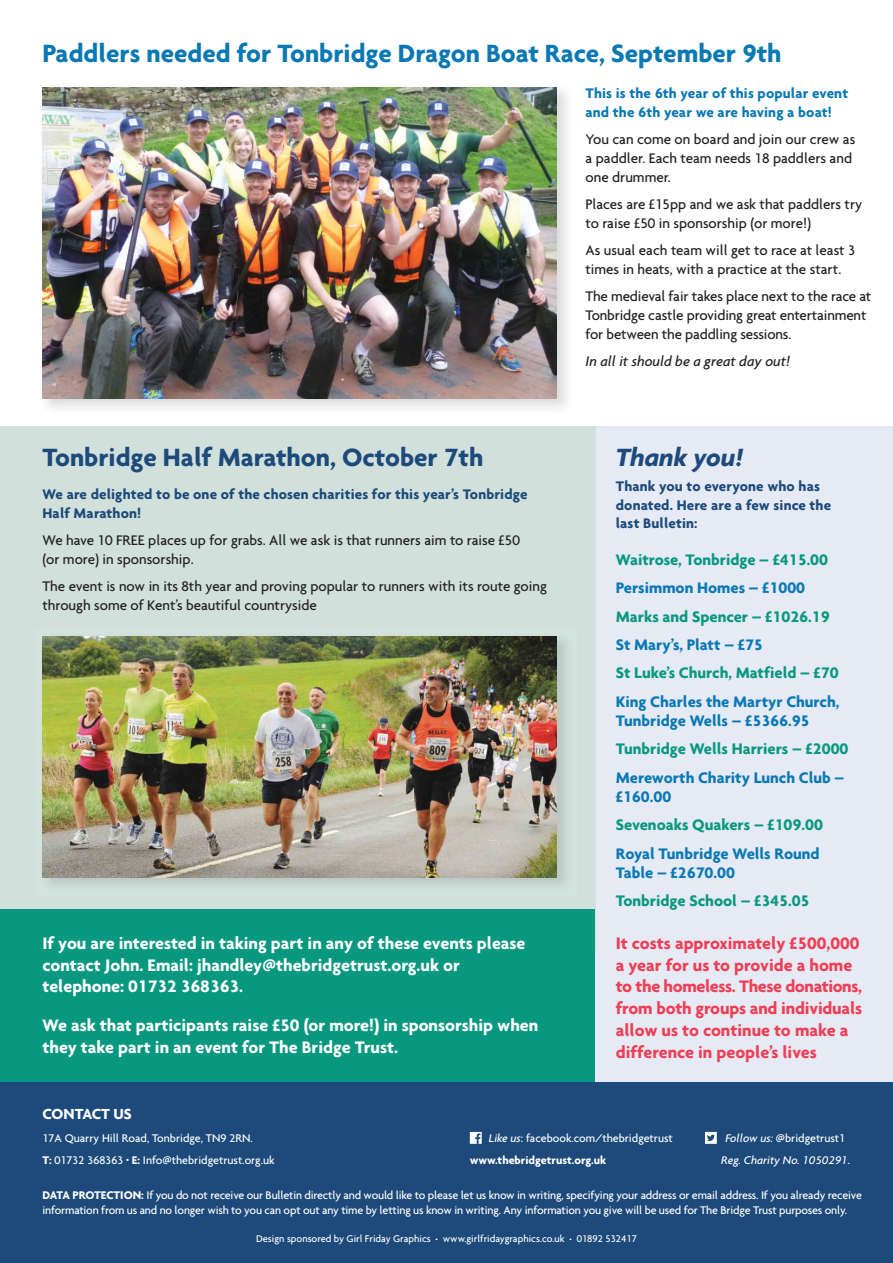
<style>
.page{position:relative;width:893px;height:1263px;background:#fff}
.page>*{position:absolute;margin:0;border:0;box-sizing:border-box;transform-origin:0 0}
.t1{font:700 27px "Agenda";color:#0a79b3}
.t2{font:700 27px "Agenda";color:#1d4a7a}
.t3{font:italic 700 27px "Agenda";color:#1d4a7a}
.t4{font:700 18px/21.8px "Agenda";color:#fff}
.t5{font:700 18px/21.8px "Agenda";letter-spacing:-.01em;color:#ef3f56}
.t6{font:700 16.5px/19.5px "Agenda";color:#0a79b3}
.t7{font:700 16.5px "Agenda";color:#07987f}
.t8{font:700 15.75px "Agenda";color:#fff}
.t9{font:500 15px/18.8px "Agenda";color:#231f20}
.t10{font:700 15px/18.8px "Agenda";letter-spacing:.01em;color:#1d4a7a}
.t11{font:700 15px/18.8px "Agenda";letter-spacing:.01em;color:#0a79b3}
.t12{font:italic 500 15px "Agenda";color:#231f20}
.t13{font:500 12px/21.6px "Agenda";letter-spacing:-.015em;color:#fff}
.t14{font:700 12px "Agenda";color:#fff}
.t15{font:italic 500 12px "Agenda";color:#fff}
.t16{font:500 10.5px "Agenda";color:#fff}
.s1{font-weight:700}
.s2{font-size:7.5px}
.s3{font-style:italic}
.s4{font-size:6px}
</style>
<div class="page">
<div style="left:594px;top:412px;width:299px;height:683px;background:#e5eaf4"></div>
<div style="left:0;top:424px;width:595px;height:529px;background:#d1e0db"></div>
<div style="left:0;top:0;width:893px;height:425px;background:#fff"></div>
<div style="left:0;top:909px;width:595px;height:181px;background:#07987f"></div>
<img style="left:42px;top:87px;width:526px;height:322px">
<img style="left:43px;top:88px;width:514px;height:311px">
<img style="left:42px;top:636px;width:523px;height:248px">
<img style="left:42px;top:637px;width:515px;height:240px">
<div style="left:0;top:1082px;width:893px;height:181px;background:#1d4a7a"></div>
<svg style="left:470px;top:1132px;width:11px;height:12px"></svg>
<svg style="left:705px;top:1132px;width:12px;height:12px"></svg>
<h1 class="t1" style="left:42px;top:43px;width:741px">Paddlers needed for Tonbridge Dragon Boat Race, September 9th</h1>
<p class="t11" style="left:585px;top:86px;width:264px">This is the 6th year of this popular event and the 6th year we are having a boat!</p>
<p class="t9" style="left:585px;top:131px;width:271px">You can come on board and join our crew as a paddler. Each team needs 18 paddlers and one drummer.</p>
<p class="t9" style="left:585px;top:196px;width:278px">Places are £15pp and we ask that paddlers try to raise £50 in sponsorship (or more!)</p>
<p class="t9" style="left:585px;top:242px;width:272px">As usual each team will get to race at least 3 times in heats, with a practice at the start.</p>
<p class="t9" style="left:585px;top:288px;width:287px">The medieval fair takes place next to the race at<br>Tonbridge castle providing great entertainment for between the paddling sessions.</p>
<p class="t12" style="left:585px;top:355px;width:206px">In all it should be a great day out!</p>
<h1 class="t2" style="left:43px;top:447px;width:442px">Tonbridge Half Marathon, October 7th</h1>
<p class="t10" style="left:42px;top:486px;width:487px">We are delighted to be one of the chosen charities for this year’s Tonbridge<br>Half Marathon!</p>
<p class="t9" style="left:42px;top:532px;width:479px">We have 10 FREE places up for grabs. All we ask is that runners aim to raise £50 (or more) in sponsorship.</p>
<p class="t9" style="left:42px;top:578px;width:506px">The event is now in its 8th year and proving popular to runners with its route going through some of Kent’s beautiful countryside</p>
<p class="t4" style="left:43px;top:934px;width:484px">If you are interested in taking part in any of these events please contact John. Email: jhandley@thebridgetrust.org.uk or telephone: 01732 368363.</p>
<p class="t4" style="left:43px;top:1016px;width:497px">We ask that participants raise £50 (or more!) in sponsorship when they take part in an event for The Bridge Trust.</p>
<h1 class="t3" style="left:616px;top:446px;width:129px">Thank you!</h1>
<p class="t10" style="left:616px;top:478px;width:217px">Thank you to everyone who has donated. Here are a few since the last Bulletin:</p>
<p class="t7" style="left:616px;top:553px;width:214px">Waitrose, Tonbridge – £415.00</p>
<p class="t6" style="left:616px;top:580px;width:191px">Persimmon Homes – £1000</p>
<p class="t7" style="left:616px;top:610px;width:215px">Marks and Spencer – £1026.19</p>
<p class="t6" style="left:616px;top:636px;width:149px">St Mary’s, Platt – £75</p>
<p class="t7" style="left:616px;top:666px;width:224px">St Luke’s Church, Matfield – £70</p>
<p class="t6" style="left:616px;top:693px;width:225px">King Charles the Martyr Church,<br>Tunbridge Wells – £5366.95</p>
<p class="t7" style="left:616px;top:742px;width:234px">Tunbridge Wells Harriers – £2000</p>
<p class="t6" style="left:616px;top:769px;width:230px">Mereworth Charity Lunch Club – £160.00</p>
<p class="t7" style="left:616px;top:818px;width:209px">Sevenoaks Quakers – £109.00</p>
<p class="t6" style="left:616px;top:845px;width:205px">Royal Tunbridge Wells Round<br>Table – £2670.00</p>
<p class="t7" style="left:616px;top:894px;width:195px">Tonbridge School – £345.05</p>
<p class="t5" style="left:616px;top:934px;width:248px">It costs approximately £500,000 a year for us to provide a home to the homeless. These donations, from both groups and individuals allow us to continue to make a difference in people’s lives</p>
<p class="t8" style="left:43px;top:1107px;width:91px">CONTACT US</p>
<p class="t13" style="left:43px;top:1128px;width:234px">17A Quarry Hill Road, Tonbridge, TN9 2RN.<br><span class="s1">T:</span> 01732 368363 <span class="s2">•</span> <span class="s1">E:</span> Info@thebridgetrust.org.uk</p>
<p class="t13" style="left:489px;top:1129px;width:185px"><span class="s3">Like us</span>: facebook.com/thebridgetrust</p>
<p class="t13" style="left:725px;top:1129px;width:121px"><span class="s3">Follow us:</span> @bridgetrust1</p>
<p class="t14" style="left:470px;top:1155px;width:138px">www.thebridgetrust.org.uk</p>
<p class="t15" style="left:721px;top:1155px;width:131px">Reg. Charity No. 1050291.</p>
<p class="t13" style="left:43px;top:1188px;width:821px;line-height:15px"><span class="s1">DATA PROTECTION:</span> If you do not receive our Bulletin directly and would like to please let us know in writing, specifying your address or email address. If you already receive information from us and no longer wish to you can opt out any time by letting us know in writing. Any information you give will be used for The Bridge Trust purposes only.</p>
<p class="t16" style="left:256px;top:1235px;width:382px">Design sponsored by Girl Friday Graphics <span class="s4">•</span> www.girlfridaygraphics.co.uk <span class="s4">•</span> 01892 532417</p>
</div>
